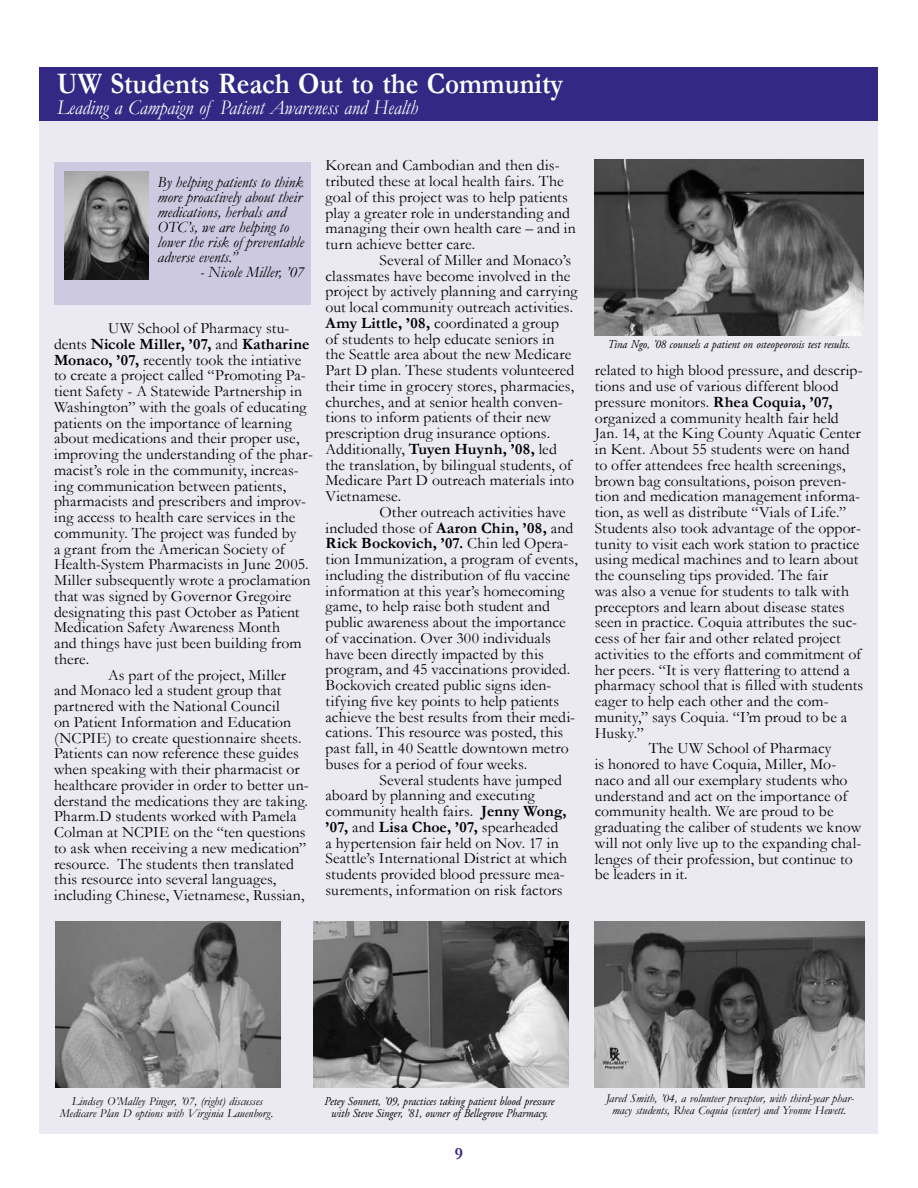
<style>
.page{position:relative;width:918px;height:1188px;background:#fff}
.page>*{position:absolute;margin:0;border:0;box-sizing:border-box;transform-origin:0 0}
.t1{font:700 30px "Garamond";color:#fff;scale:.9 1}
.t2{font:italic 21px "Garamond";color:#fff;scale:.9 1}
.t3{font:700 17.25px "Garamond";color:#332985}
.t4{font:15.75px/15.8px "Garamond";letter-spacing:.005em;color:#000}
.t5{font:italic 15.75px/15px "Garamond";letter-spacing:.005em;color:#000}
.t6{font:700 15.75px "Garamond";letter-spacing:.015em;color:#000}
.t7{font:italic 12px/12px "Garamond";color:#000;text-align:center}
.t8{font:italic 12px/12px "Adobe Garamond Pro";color:#000;text-align:center;scale:.9 1}
.s1{font-weight:400}
.s2{font-weight:700}
</style>
<div class="page">
<div style="left:39px;top:115px;width:839px;height:1019px;background:#ebeaf3"></div>
<div style="left:39px;top:68px;width:839px;height:54px;background:#332985"></div>
<img style="left:314px;top:921px;width:254px;height:167px">
<img style="left:56px;top:921px;width:224px;height:167px">
<img style="left:595px;top:159px;width:269px;height:177px">
<div style="left:54px;top:162px;width:256px;height:142px;background:#ccc9e1"></div>
<img style="left:65px;top:171px;width:83px;height:108px">
<img style="left:595px;top:921px;width:270px;height:167px">
<h1 class="t1" style="left:57px;top:63px;width:564px">UW Students Reach Out to the Community</h1>
<h2 class="t2" style="left:57px;top:93px;width:402px">Leading a Campaign of Patient Awareness and Health</h2>
<p class="t5" style="left:158px;top:174px;width:148px">By helping patients to think more proactively about their medications, herbals and<br>OTC’s, we are helping to lower the risk of preventable adverse events.”</p>
<p class="t5" style="left:200px;top:264px;width:106px">- Nicole Miller, ’07</p>
<p class="t4" style="left:108px;top:320px;width:183px">UW School of Pharmacy stu-</p>
<p class="t6" style="left:54px;top:333px;width:257px"><span class="s1">dents</span> Nicole Miller, ’07, <span class="s1">and</span> Katharine</p>
<p class="t4" style="left:54px;top:351px;width:249px"><span class="s2">Monaco, ’07,</span> recently took the intiative</p>
<p class="t4" style="left:54px;top:367px;width:253px">to create a project called “Promoting Pa-</p>
<p class="t4" style="left:54px;top:383px;width:250px">tient Safety - A Statewide Partnership in</p>
<p class="t4" style="left:54px;top:399px;width:254px">Washington” with the goals of educating</p>
<p class="t4" style="left:54px;top:414px;width:239px">patients on the importance of learning</p>
<p class="t4" style="left:54px;top:430px;width:247px">about medications and their proper use,</p>
<p class="t4" style="left:54px;top:446px;width:260px">improving the understanding of the phar-</p>
<p class="t4" style="left:54px;top:462px;width:246px">macist’s role in the community, increas-</p>
<p class="t4" style="left:54px;top:477px;width:234px">ing communication between patients,</p>
<p class="t4" style="left:54px;top:493px;width:253px">pharmacists and prescribers and improv-</p>
<p class="t4" style="left:54px;top:509px;width:243px">ing access to health care services in the</p>
<p class="t4" style="left:54px;top:525px;width:244px">community. The project was funded by</p>
<p class="t4" style="left:54px;top:540px;width:232px">a grant from the American Society of</p>
<p class="t4" style="left:54px;top:556px;width:256px">Health-System Pharmacists in June 2005.</p>
<p class="t4" style="left:54px;top:572px;width:258px">Miller subsequently wrote a proclamation</p>
<p class="t4" style="left:54px;top:588px;width:239px">that was signed by Governor Gregoire</p>
<p class="t4" style="left:54px;top:603px;width:247px">designating this past October as Patient</p>
<p class="t4" style="left:54px;top:619px;width:228px">Medication Safety Awareness Month</p>
<p class="t4" style="left:54px;top:635px;width:249px">and things have just been building from</p>
<p class="t4" style="left:54px;top:651px;width:37px">there.</p>
<p class="t4" style="left:108px;top:666px;width:180px">As part of the project, Miller</p>
<p class="t4" style="left:54px;top:682px;width:229px">and Monaco led a student group that</p>
<p class="t4" style="left:54px;top:698px;width:227px">partnered with the National Council</p>
<p class="t4" style="left:54px;top:714px;width:239px">on Patient Information and Education</p>
<p class="t4" style="left:54px;top:729px;width:249px">(NCPIE) to create questionnaire sheets.</p>
<p class="t4" style="left:54px;top:745px;width:246px">Patients can now reference these guides</p>
<p class="t4" style="left:54px;top:761px;width:247px">when speaking with their pharmacist or</p>
<p class="t4" style="left:54px;top:777px;width:256px">healthcare provider in order to better un-</p>
<p class="t4" style="left:54px;top:792px;width:255px">derstand the medications they are taking.</p>
<p class="t4" style="left:54px;top:808px;width:244px">Pharm.D students worked with Pamela</p>
<p class="t4" style="left:54px;top:824px;width:253px">Colman at NCPIE on the “ten questions</p>
<p class="t4" style="left:54px;top:840px;width:254px">to ask when receiving a new medication”</p>
<p class="t4" style="left:54px;top:855px;width:242px">resource. The students then translated</p>
<p class="t4" style="left:54px;top:871px;width:224px">this resource into several languages,</p>
<p class="t4" style="left:54px;top:887px;width:252px">including Chinese, Vietnamese, Russian,</p>
<p class="t4" style="left:326px;top:157px;width:252px">Korean and Cambodian and then dis&shy;tributed these at local health fairs. The goal of this project was to help patients play a greater role in understanding and managing their own health care – and in turn achieve better care.</p>
<p class="t4" style="left:326px;top:252px;width:254px;text-indent:54px">Several of Miller and Monaco’s classmates have become involved in the project by actively planning and carrying out local community outreach activities.<br><span class="s2">Amy Little, ’08,</span> coordinated a group<br>of students to help educate seniors in the Seattle area about the new Medicare Part D plan. These students volunteered their time in grocery stores, pharmacies, churches, and at senior health conven&shy;tions to inform patients of their new prescription drug insurance options.<br>Additionally, <span class="s2">Tuyen Huynh, ’08,</span> led the translation, by bilingual students, of Medicare Part D outreach materials into Vietnamese.</p>
<p class="t4" style="left:325px;top:504px;width:254px;text-indent:54px">Other outreach activities have included those of <span class="s2">Aaron Chin, ’08,</span> and <span class="s2">Rick Bockovich, ’07.</span> Chin led Opera&shy;tion Immunization, a program of events, including the distribution of flu vaccine information at this year’s homecoming game, to help raise both student and public awareness about the importance of vaccination. Over 300 individuals have been directly impacted by this program, and 45 vaccinations provided.<br>Bockovich created public signs iden&shy;tifying five key points to help patients achieve the best results from their medi&shy;cations. This resource was posted, this past fall, in 40 Seattle downtown metro buses for a period of four weeks.</p>
<p class="t4" style="left:326px;top:771px;width:243px;text-indent:54px">Several students have jumped aboard by planning and executing community health fairs. <span class="s2">Jenny Wong, ’07,</span> and <span class="s2">Lisa Choe, ’07,</span> spearheaded a hypertension fair held on Nov. 17 in Seattle’s International District at which students provided blood pressure mea&shy;surements, information on risk factors</p>
<p class="t8" style="left:608px;top:338px;width:271px">Tina Ngo, ’08 counsels a patient on osteopeorosis test results.</p>
<p class="t4" style="left:595px;top:362px;width:270px">related to high blood pressure, and descrip-</p>
<p class="t4" style="left:595px;top:378px;width:246px">tions and use of various different blood</p>
<p class="t4" style="left:595px;top:394px;width:239px">pressure monitors. <span class="s2">Rhea Coquia, ’07,</span></p>
<p class="t4" style="left:595px;top:409px;width:246px">organized a community health fair held</p>
<p class="t4" style="left:595px;top:425px;width:268px">Jan. 14, at the King County Aquatic Center</p>
<p class="t4" style="left:595px;top:441px;width:257px">in Kent. About 55 students were on hand</p>
<p class="t4" style="left:595px;top:457px;width:252px">to offer attendees free health screenings,</p>
<p class="t4" style="left:595px;top:472px;width:253px">brown bag consultations, poison preven-</p>
<p class="t4" style="left:595px;top:488px;width:267px">tion and medication management informa-</p>
<p class="t4" style="left:595px;top:504px;width:253px">tion, as well as distribute “Vials of Life.”</p>
<p class="t4" style="left:595px;top:520px;width:268px">Students also took advantage of the oppor-</p>
<p class="t4" style="left:595px;top:535px;width:266px">tunity to visit each work station to practice</p>
<p class="t4" style="left:595px;top:551px;width:265px">using medical machines and to learn about</p>
<p class="t4" style="left:595px;top:567px;width:235px">the counseling tips provided. The fair</p>
<p class="t4" style="left:595px;top:583px;width:256px">was also a venue for students to talk with</p>
<p class="t4" style="left:595px;top:598px;width:251px">preceptors and learn about disease states</p>
<p class="t4" style="left:595px;top:614px;width:264px">seen in practice. Coquia attributes the suc-</p>
<p class="t4" style="left:595px;top:630px;width:248px">cess of her fair and other related project</p>
<p class="t4" style="left:595px;top:646px;width:268px">activities to the efforts and commitment of</p>
<p class="t4" style="left:595px;top:661px;width:257px">her peers. “It is very flattering to attend a</p>
<p class="t4" style="left:595px;top:677px;width:270px">pharmacy school that is filled with students</p>
<p class="t4" style="left:595px;top:693px;width:235px">eager to help each other and the com-</p>
<p class="t4" style="left:595px;top:709px;width:254px">munity,” says Coquia. “I’m proud to be a</p>
<p class="t4" style="left:595px;top:724px;width:51px">Husky.”</p>
<p class="t4" style="left:649px;top:740px;width:184px">The UW School of Pharmacy</p>
<p class="t4" style="left:595px;top:756px;width:243px">is honored to have Coquia, Miller, Mo-</p>
<p class="t4" style="left:595px;top:772px;width:254px">naco and all our exemplary students who</p>
<p class="t4" style="left:595px;top:787px;width:254px">understand and act on the importance of</p>
<p class="t4" style="left:595px;top:803px;width:240px">community health. We are proud to be</p>
<p class="t4" style="left:595px;top:819px;width:268px">graduating the caliber of students we know</p>
<p class="t4" style="left:595px;top:835px;width:268px">will not only live up to the expanding chal-</p>
<p class="t4" style="left:595px;top:850px;width:259px">lenges of their profession, but continue to</p>
<p class="t4" style="left:595px;top:866px;width:94px">be leaders in it.</p>
<p class="t7" style="left:60px;top:1095px;width:215px">Lindsey O’Malley Pinger, ’07, (right) discusses<br>Medicare Plan D options with Virginia Lauenborg.</p>
<p class="t8" style="left:325px;top:1095px;width:257px">Petey Sonnett, ’09, practices taking patient blood pressure with Steve Singer, ’81, owner of Bellegrove Pharmacy.</p>
<p class="t7" style="left:606px;top:1092px;width:249px">Jared Smith, ’04, a volunteer preceptor, with third-year phar&shy;macy students, Rhea Coquia (center) and Yvonne Hewett.</p>
<p class="t3" style="left:455px;top:1142px;width:10px">9</p>
</div>
